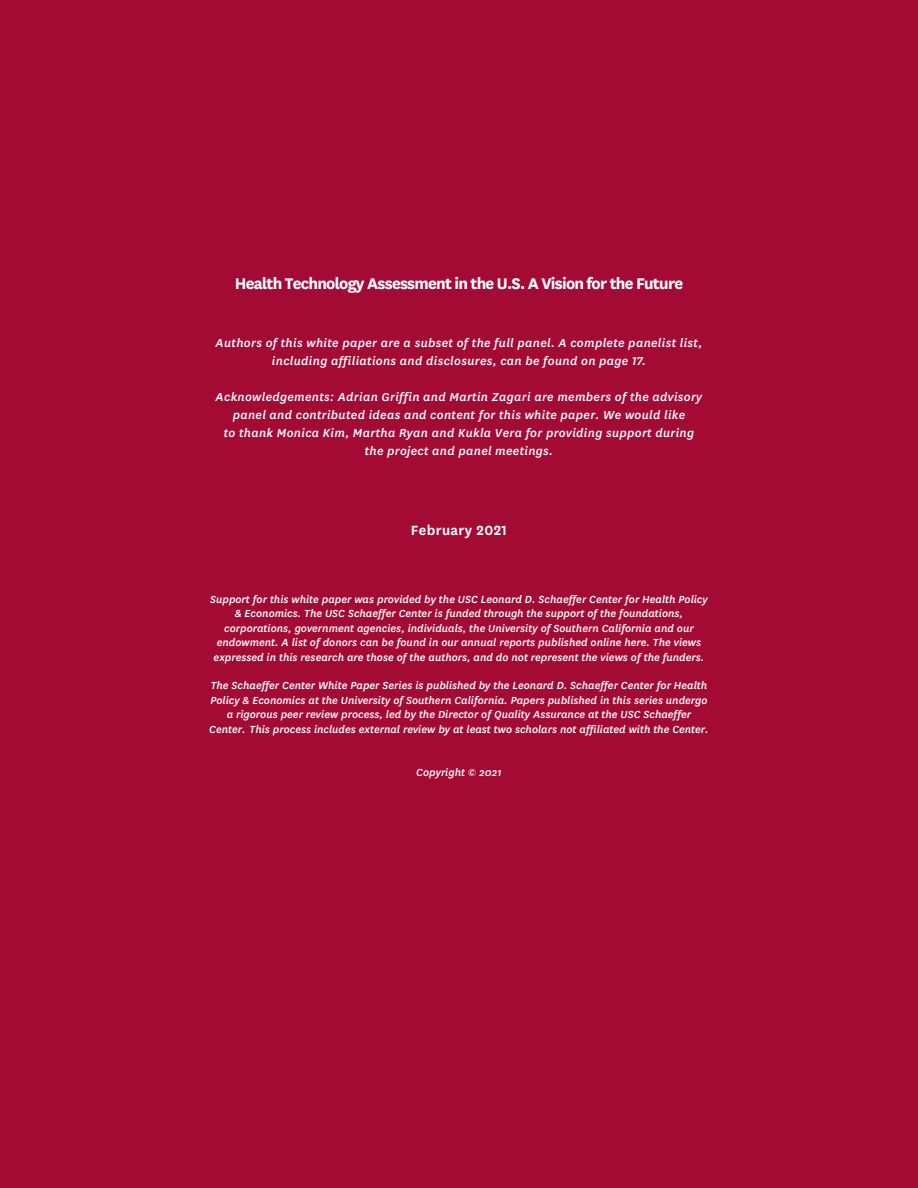
<style>
.page{position:relative;width:918px;height:1188px;background:#a30b35}
.page>*{position:absolute;margin:0;border:0;box-sizing:border-box;transform-origin:0 0}
.t1{font:700 18px "National";letter-spacing:-.04em;color:#fff}
.t2{font:600 15.6px "National";letter-spacing:.025em;color:#fff}
.t3{font:italic 500 13.5px/18px "National";letter-spacing:.025em;color:#fff;text-align:center}
.t4{font:italic 500 12px/14.4px "National";color:#fff;text-align:center}
</style>
<div class="page">
<h1 class="t1" style="left:235px;top:271px;width:450px">Health Technology Assessment in the U.S. A Vision for the Future</h1>
<p class="t3" style="left:216px;top:333px;width:488px">Authors of this white paper are a subset of the full panel. A complete panelist list, including affiliations and disclosures, can be found on page 17.</p>
<p class="t3" style="left:216px;top:387px;width:488px">Acknowledgements: Adrian Griffin and Martin Zagari are members of the advisory panel and contributed ideas and content for this white paper. We would like<br>to thank Monica Kim, Martha Ryan and Kukla Vera for providing support during the project and panel meetings.</p>
<h2 class="t2" style="left:411px;top:519px;width:98px">February 2021</h2>
<p class="t4" style="left:210px;top:592px;width:499px">Support for this white paper was provided by the USC Leonard D. Schaeffer Center for Health Policy &amp; Economics. The USC Schaeffer Center is funded through the support of the foundations, corporations, government agencies, individuals, the University of Southern California and our endowment. A list of donors can be found in our annual reports published online here. The views expressed in this research are those of the authors, and do not represent the views of the funders.</p>
<p class="t4" style="left:209px;top:678px;width:501px">The Schaeffer Center White Paper Series is published by the Leonard D. Schaeffer Center for Health Policy &amp; Economics at the University of Southern California. Papers published in this series undergo a rigorous peer review process, led by the Director of Quality Assurance at the USC Schaeffer Center. This process includes external review by at least two scholars not affiliated with the Center.</p>
<p class="t4" style="left:416px;top:764px;width:87px">Copyright © 2021</p>
</div>
